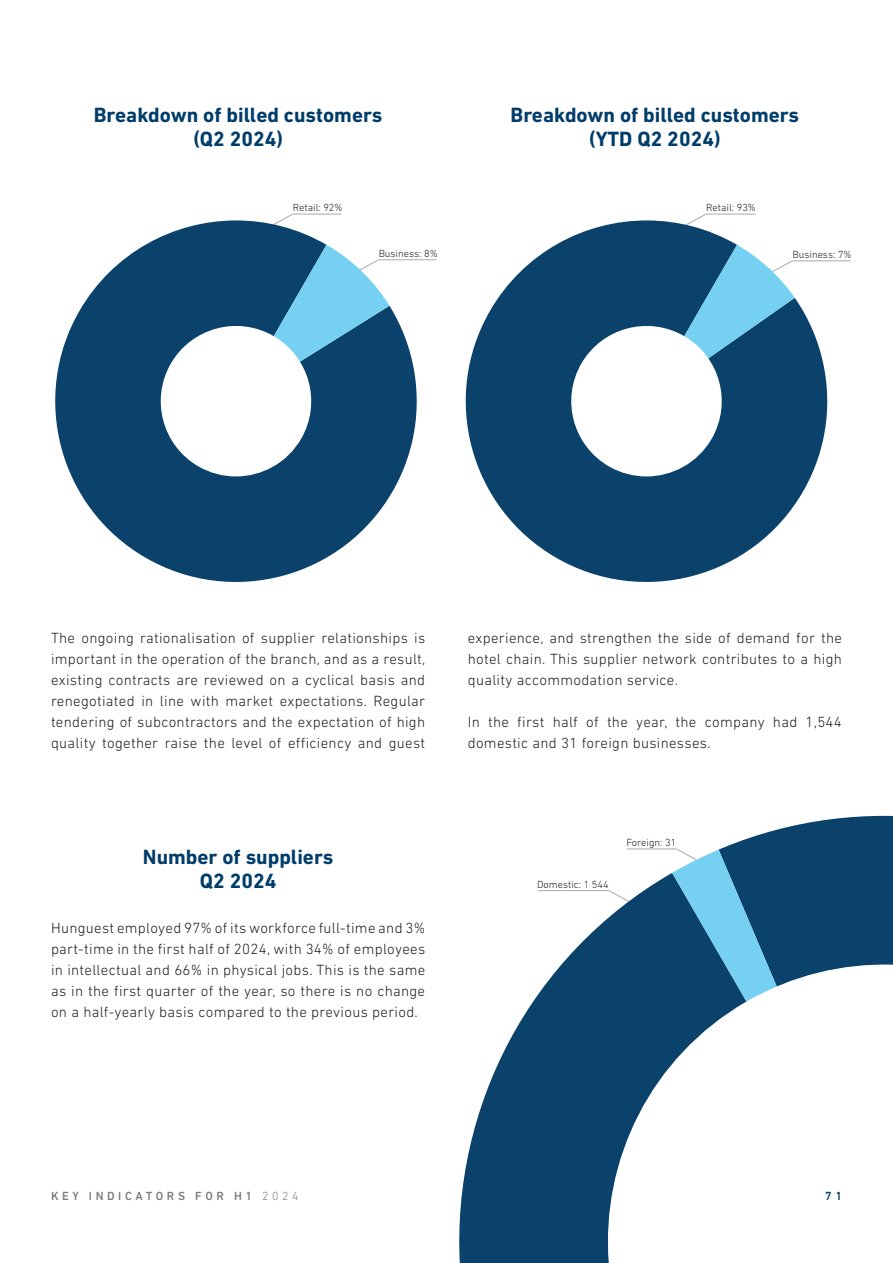
<style>
.page{position:relative;width:893px;height:1263px;background:#fff}
.page>*{position:absolute;margin:0;border:0;box-sizing:border-box;transform-origin:0 0}
.t1{font:700 21px/24px "DIN Next LT Pro";color:#003d6a;text-align:center}
.t2{font:300 15px/21px "DIN Next LT Pro";letter-spacing:.02em;color:#231f20;text-align:justify}
.t3{font:500 12px "DIN Next LT Pro";letter-spacing:.3em;color:#787d83}
.t4{font:500 12px "DIN Next LT Pro";color:#003d6a}
.t5{font:300 10.5px "DIN Next LT Pro";color:#231f20}
.s1{font-weight:300}
</style>
<div class="page">
<svg style="left:459px;top:816px;width:434px;height:447px;fill:#0a426b"></svg>
<svg style="left:651px;top:816px;width:234px;height:425px"></svg>
<svg style="left:55px;top:220px;width:362px;height:362px;fill:#0a426b"></svg>
<svg style="left:236px;top:213px;width:201px;height:189px"></svg>
<svg style="left:465px;top:220px;width:363px;height:362px;fill:#0a426b"></svg>
<svg style="left:646px;top:213px;width:205px;height:189px"></svg>
<svg style="left:675px;top:848px;width:22px;height:13px"></svg>
<hr style="left:627px;top:848px;width:49px;height:1px;background:#a8a9ad">
<svg style="left:608px;top:890px;width:22px;height:12px"></svg>
<hr style="left:538px;top:890px;width:71px;height:1px;background:#a8a9ad">
<p class="t1" style="left:94px;top:103px;width:290px">Breakdown of billed customers (Q2 2024)</p>
<p class="t1" style="left:511px;top:103px;width:290px">Breakdown of billed customers (YTD Q2 2024)</p>
<p class="t5" style="left:293px;top:202px;width:51px">Retail: 92%</p>
<p class="t5" style="left:706px;top:202px;width:51px">Retail: 93%</p>
<p class="t5" style="left:379px;top:247px;width:61px">Business: 8%</p>
<p class="t5" style="left:792px;top:248px;width:61px">Business: 7%</p>
<p class="t2" style="left:51px;top:627px;width:376px">The ongoing rationalisation of supplier relationships is important in the operation of the branch, and as a result, existing contracts are reviewed on a cyclical basis and renegotiated in line with market expectations. Regular tendering of subcontractors and the expectation of high quality together raise the level of efficiency and guest</p>
<p class="t2" style="left:468px;top:627px;width:376px">experience, and strengthen the side of demand for the hotel chain. This supplier network contributes to a high quality accommodation service.</p>
<p class="t2" style="left:468px;top:711px;width:376px">In the first half of the year, the company had 1,544 domestic and 31 foreign businesses.</p>
<p class="t1" style="left:143px;top:844px;width:192px">Number of suppliers<br>Q2 2024</p>
<p class="t2" style="left:51px;top:917px;width:376px">Hunguest employed 97% of its workforce full-time and 3% part-time in the first half of 2024, with 34% of employees in intellectual and 66% in physical jobs. This is the same as in the first quarter of the year, so there is no change on a half-yearly basis compared to the previous period.</p>
<p class="t5" style="left:537px;top:878px;width:73px">Domestic: 1 544</p>
<p class="t5" style="left:626px;top:836px;width:51px">Foreign: 31</p>
<p class="t3" style="left:51px;top:1189px;width:249px">KEY INDICATORS FOR H1 <span class="s1">2024</span></p>
<p class="t4" style="left:825px;top:1189px;width:18px">7 1</p>
</div>
